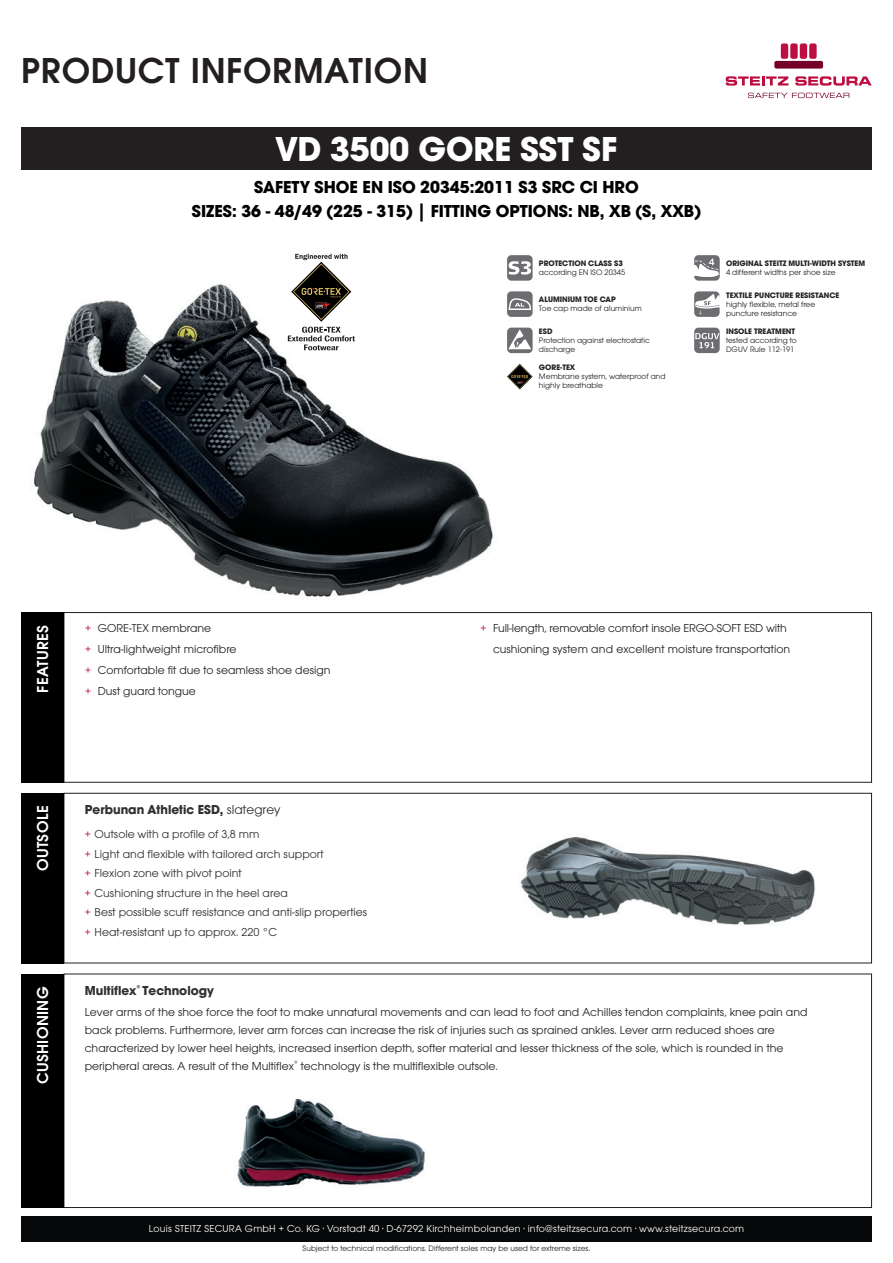
<style>
.page{position:relative;width:893px;height:1263px;background:#fff}
.page>*{position:absolute;margin:0;border:0;box-sizing:border-box;transform-origin:0 0}
.t1{font:600 37.5px "Avant Gard Goth EF";letter-spacing:.02em;color:#231f20}
.t2{font:700 36px "Avant Gard Goth EF";color:#fff}
.t3{font:700 18px/24px "Avant Gard Goth EF";color:#000001;text-align:center}
.t4{font:600 16.5px "Avant Gard Goth EF";letter-spacing:.02em;color:#fff}
.t5{font:700 13.5px "Avant Gard Goth EF";color:#312f30}
.t6{font:12px/21px "Avant Gard Goth EF";color:#231f20}
.t7{font:12px/19.5px "Avant Gard Goth EF";color:#312f30}
.t8{font:12px/21px "Avant Gard Goth EF";color:#bc0e41;text-align:justify}
.t9{font:10.5px "Avant Gard Goth EF";letter-spacing:.02em;color:#fff}
.t10{font:8.25px/9px "Avant Gard Goth EF";color:#231f20}
.t11{font:700 8.25px "Avant Gard Goth EF";color:#231f20}
.s1{color:#bc0e41}
.s2{font-weight:400}
</style>
<div class="page">
<div style="left:64px;top:612px;width:808px;height:170px;border:1px solid #231f20"></div>
<div style="left:64px;top:793px;width:808px;height:170px;border:1px solid #231f20"></div>
<div style="left:64px;top:974px;width:808px;height:234px;border:1px solid #231f20"></div>
<div style="left:21px;top:1216px;width:851px;height:26px;background:#070809"></div>
<svg style="left:726px;top:76px;width:62px;height:10px"></svg>
<svg style="left:795px;top:76px;width:77px;height:10px"></svg>
<div style="left:774px;top:61px;width:49px;height:8px;background:#75012a;border-radius:2px"></div>
<div style="left:781px;top:43px;width:7px;height:16px;background:#bc0e41;border-radius:2px"></div>
<div style="left:790px;top:43px;width:8px;height:16px;background:#bc0e41;border-radius:2px"></div>
<div style="left:800px;top:43px;width:7px;height:16px;background:#bc0e41;border-radius:2px"></div>
<div style="left:809px;top:43px;width:8px;height:16px;background:#bc0e41;border-radius:2px"></div>
<svg style="left:748px;top:93px;width:101px;height:5px"></svg>
<div style="left:21px;top:128px;width:851px;height:42px;background:#231f20"></div>
<div style="left:21px;top:612px;width:43px;height:170px;background:#000001"></div>
<div style="left:21px;top:793px;width:43px;height:170px;background:#000001"></div>
<div style="left:21px;top:974px;width:43px;height:234px;background:#000001"></div>
<img style="left:34px;top:284px;width:459px;height:313px">
<img style="left:520px;top:837px;width:295px;height:88px">
<div style="left:507px;top:255px;width:26px;height:26px;background:#6c6d70;border-radius:4px"></div>
<svg style="left:509px;top:261px;width:22px;height:14px"></svg>
<svg style="left:694px;top:255px;width:26px;height:26px"></svg>
<div style="left:507px;top:291px;width:26px;height:26px;background:#6c6d70;border-radius:4px"></div>
<svg style="left:509px;top:298px;width:22px;height:12px"></svg>
<svg style="left:694px;top:291px;width:26px;height:26px"></svg>
<div style="left:507px;top:328px;width:26px;height:25px;background:linear-gradient(to right,#6c6d70,#6c6d70);border-radius:4px"></div>
<svg style="left:508px;top:329px;width:23px;height:20px"></svg>
<div style="left:694px;top:328px;width:26px;height:25px;background:#6c6d70;border-radius:4px"></div>
<svg style="left:695px;top:333px;width:24px;height:16px"></svg>
<svg style="left:507px;top:364px;width:26px;height:25px"></svg>
<img style="left:237px;top:1098px;width:188px;height:89px">
<svg style="left:288px;top:254px;width:67px;height:96px"></svg>
<h1 class="t1" style="left:21px;top:48px;width:408px">PRODUCT INFORMATION</h1>
<h2 class="t2" style="left:276px;top:127px;width:343px">VD 3500 GORE SST SF</h2>
<h3 class="t3" style="left:192px;top:175px;width:511px">SAFETY SHOE EN ISO 20345:2011 S3 SRC CI HRO<br>SIZES: 36 - 48/49 (225 - 315) | FITTING OPTIONS: NB, XB (S, XXB)</h3>
<p class="t11" style="left:539px;top:258px;width:85px">PROTECTION CLASS S3</p>
<p class="t10" style="left:539px;top:268px;width:88px">according EN ISO 20345</p>
<p class="t11" style="left:539px;top:295px;width:78px">ALUMINIUM TOE CAP</p>
<p class="t10" style="left:539px;top:304px;width:104px">Toe cap made of aluminium</p>
<p class="t11" style="left:539px;top:326px;width:15px">ESD</p>
<p class="t10" style="left:539px;top:336px;width:112px">Protection against electrostatic discharge</p>
<p class="t11" style="left:539px;top:363px;width:38px">GORE-TEX</p>
<p class="t10" style="left:539px;top:372px;width:128px">Membrane system, waterproof and highly breathable</p>
<p class="t11" style="left:726px;top:258px;width:141px">ORIGINAL STEITZ MULTI-WIDTH SYSTEM</p>
<p class="t10" style="left:726px;top:268px;width:111px">4 different widths per shoe size</p>
<p class="t11" style="left:726px;top:290px;width:115px">TEXTILE PUNCTURE RESISTANCE</p>
<p class="t10" style="left:726px;top:300px;width:91px">highly flexible, metal free puncture resistance</p>
<p class="t11" style="left:726px;top:326px;width:71px">INSOLE TREATMENT</p>
<p class="t10" style="left:726px;top:336px;width:72px">tested according to<br>DGUV Rule 112-191</p>
<h3 class="t4" style="left:33px;top:693px;width:69px;rotate:-90deg">FEATURES</h3>
<p class="t8" style="left:85px;top:618px;width:7px">+ + + +</p>
<p class="t6" style="left:98px;top:618px;width:234px">GORE-TEX membrane<br>Ultra-lightweight microfibre<br>Comfortable fit due to seamless shoe design<br>Dust guard tongue</p>
<p class="t6" style="left:480px;top:618px;width:311px;text-align:right"><span class="s1">+</span> Full-length, removable comfort insole ERGO-SOFT ESD with cushioning system and excellent moisture transportation</p>
<h3 class="t4" style="left:33px;top:871px;width:67px;rotate:-90deg">OUTSOLE</h3>
<h3 class="t4" style="left:33px;top:1084px;width:99px;rotate:-90deg">CUSHIONING</h3>
<p class="t5" style="left:85px;top:801px;width:197px">Perbunan Athletic ESD, <span class="s2">slategrey</span></p>
<p class="t7" style="left:85px;top:825px;width:284px"><span class="s1">+</span> Outsole with a profile of 3,8 mm<br><span class="s1">+</span> Light and flexible with tailored arch support<br><span class="s1">+</span> Flexion zone with pivot point<br><span class="s1">+</span> Cushioning structure in the heel area<br><span class="s1">+</span> Best possible scuff resistance and anti-slip properties <span class="s1">+</span> Heat-resistant up to approx. 220 °C</p>
<p class="t5" style="left:85px;top:983px;width:131px">Multiflex<sup>®</sup> Technology</p>
<p class="t6" style="left:85px;top:1002px;width:724px;line-height:18px">Lever arms of the shoe force the foot to make unnatural movements and can lead to foot and Achilles tendon complaints, knee pain and back problems. Furthermore, lever arm forces can increase the risk of injuries such as sprained ankles. Lever arm reduced shoes are characterized by lower heel heights, increased insertion depth, softer material and lesser thickness of the sole, which is rounded in the peripheral areas. A result of the Multiflex<sup>®</sup> technology is the multiflexible outsole.</p>
<p class="t9" style="left:149px;top:1223px;width:597px">Louis STEITZ SECURA GmbH + Co. KG · Vorstadt 40 · D-67292 Kirchheimbolanden · info@steitzsecura.com · www.steitzsecura.com</p>
<p class="t10" style="left:303px;top:1244px;width:289px">Subject to technical modifications. Different soles may be used for extreme sizes.</p>
</div>
